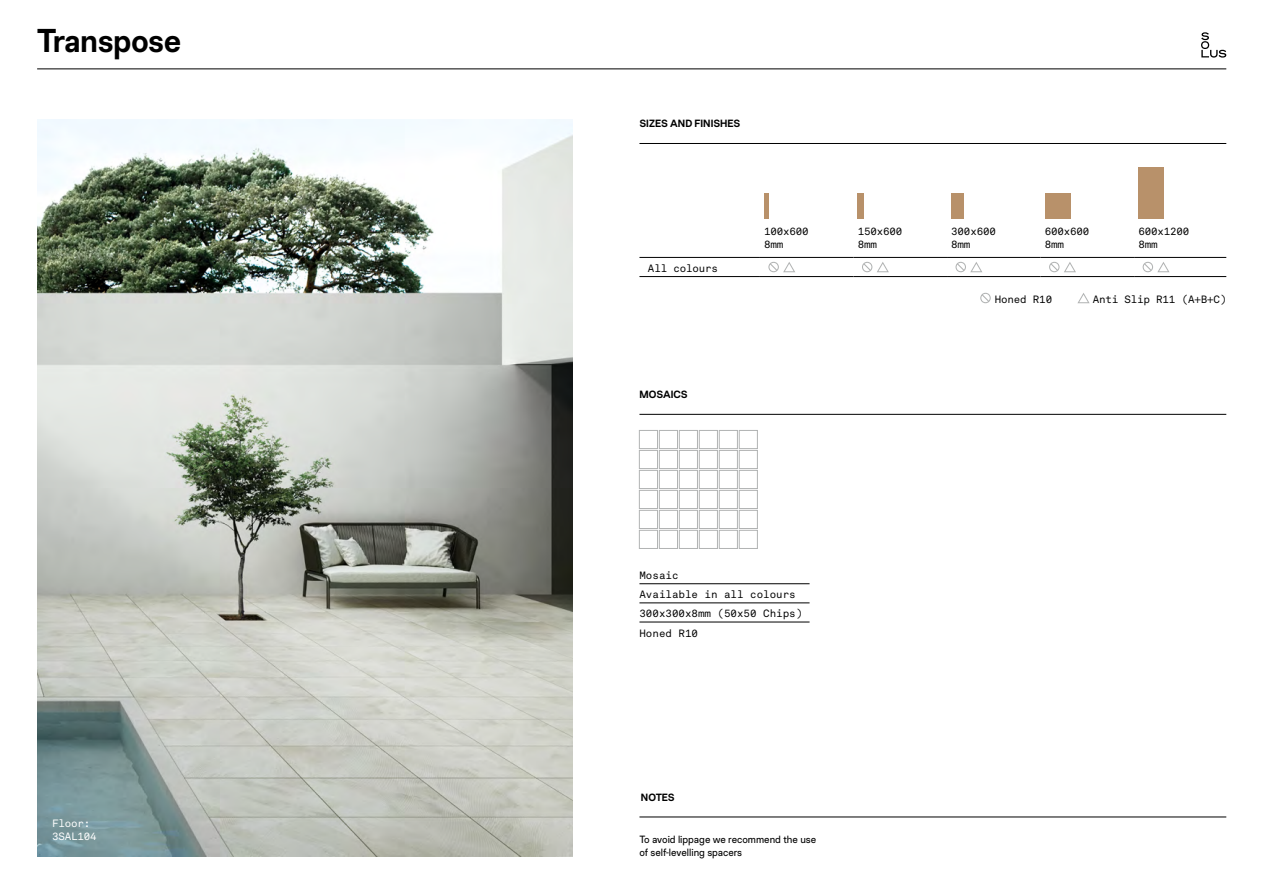
<style>
.page{position:relative;width:1263px;height:893px;background:#fff}
.page>*{position:absolute;margin:0;border:0;box-sizing:border-box;transform-origin:0 0}
.t1{font:600 33px "Chromatic Pro Grotesque";letter-spacing:-.02em;color:#000}
.t2{font:10.5px/13.5px "Akkurat Mono LL";letter-spacing:-.015em;color:#000}
.t3{font:10.5px/13.5px "Chromatic Pro Grotesque";color:#000}
.t4{font:600 10.5px "Chromatic Pro Grotesque";color:#000}
.t5{font:10.5px/13.5px "Akkurat Mono LL";letter-spacing:-.015em;color:#fff}
</style>
<div class="page">
<hr style="left:37px;top:69px;width:1189px;height:1px;background:#000">
<img style="left:37px;top:120px;width:535px;height:736px">
<hr style="left:639px;top:817px;width:587px;height:1px;background:#000">
<hr style="left:639px;top:257px;width:121px;height:1px;background:#000">
<hr style="left:760px;top:257px;width:93px;height:1px;background:#000">
<hr style="left:853px;top:257px;width:94px;height:1px;background:#000">
<hr style="left:947px;top:257px;width:93px;height:1px;background:#000">
<hr style="left:1040px;top:257px;width:94px;height:1px;background:#000">
<hr style="left:1134px;top:257px;width:92px;height:1px;background:#000">
<hr style="left:639px;top:276px;width:121px;height:1px;background:#000">
<hr style="left:760px;top:276px;width:93px;height:1px;background:#000">
<hr style="left:853px;top:276px;width:94px;height:1px;background:#000">
<hr style="left:947px;top:276px;width:93px;height:1px;background:#000">
<hr style="left:1040px;top:276px;width:94px;height:1px;background:#000">
<hr style="left:1134px;top:276px;width:92px;height:1px;background:#000">
<hr style="left:764px;top:193px;width:4px;height:26px;background:#b8916a">
<div style="left:858px;top:193px;width:6px;height:26px;background:#b8916a"></div>
<div style="left:951px;top:193px;width:13px;height:26px;background:#b8916a"></div>
<div style="left:1045px;top:193px;width:25px;height:26px;background:#b8916a"></div>
<div style="left:1138px;top:168px;width:26px;height:51px;background:#b8916a"></div>
<svg style="left:768px;top:262px;width:27px;height:10px"></svg>
<svg style="left:862px;top:262px;width:27px;height:10px"></svg>
<svg style="left:955px;top:262px;width:27px;height:10px"></svg>
<svg style="left:1049px;top:262px;width:27px;height:10px"></svg>
<svg style="left:1143px;top:262px;width:26px;height:10px"></svg>
<hr style="left:639px;top:143px;width:587px;height:1px;background:#000">
<hr style="left:639px;top:414px;width:587px;height:1px;background:#000">
<svg style="left:980px;top:293px;width:11px;height:10px"></svg>
<svg style="left:1077px;top:293px;width:12px;height:10px"></svg>
<svg style="left:1201px;top:32px;width:25px;height:26px"></svg>
<div style="left:639px;top:430px;width:19px;height:19px;border:1px solid #b1b3b3"></div>
<div style="left:639px;top:470px;width:19px;height:19px;border:1px solid #b1b3b3"></div>
<div style="left:639px;top:510px;width:19px;height:19px;border:1px solid #b1b3b3"></div>
<div style="left:639px;top:450px;width:19px;height:19px;border:1px solid #b1b3b3"></div>
<div style="left:639px;top:490px;width:19px;height:19px;border:1px solid #b1b3b3"></div>
<div style="left:639px;top:530px;width:19px;height:19px;border:1px solid #b1b3b3"></div>
<div style="left:659px;top:430px;width:19px;height:19px;border:1px solid #b1b3b3"></div>
<div style="left:659px;top:470px;width:19px;height:19px;border:1px solid #b1b3b3"></div>
<div style="left:659px;top:510px;width:19px;height:19px;border:1px solid #b1b3b3"></div>
<div style="left:659px;top:450px;width:19px;height:19px;border:1px solid #b1b3b3"></div>
<div style="left:659px;top:490px;width:19px;height:19px;border:1px solid #b1b3b3"></div>
<div style="left:659px;top:530px;width:19px;height:19px;border:1px solid #b1b3b3"></div>
<div style="left:679px;top:430px;width:19px;height:19px;border:1px solid #b1b3b3"></div>
<div style="left:679px;top:470px;width:19px;height:19px;border:1px solid #b1b3b3"></div>
<div style="left:679px;top:510px;width:19px;height:19px;border:1px solid #b1b3b3"></div>
<div style="left:679px;top:450px;width:19px;height:19px;border:1px solid #b1b3b3"></div>
<div style="left:679px;top:490px;width:19px;height:19px;border:1px solid #b1b3b3"></div>
<div style="left:679px;top:530px;width:19px;height:19px;border:1px solid #b1b3b3"></div>
<div style="left:699px;top:430px;width:19px;height:19px;border:1px solid #b1b3b3"></div>
<div style="left:699px;top:470px;width:19px;height:19px;border:1px solid #b1b3b3"></div>
<div style="left:699px;top:510px;width:19px;height:19px;border:1px solid #b1b3b3"></div>
<div style="left:699px;top:450px;width:19px;height:19px;border:1px solid #b1b3b3"></div>
<div style="left:699px;top:490px;width:19px;height:19px;border:1px solid #b1b3b3"></div>
<div style="left:699px;top:530px;width:19px;height:19px;border:1px solid #b1b3b3"></div>
<div style="left:719px;top:430px;width:19px;height:19px;border:1px solid #b1b3b3"></div>
<div style="left:719px;top:470px;width:19px;height:19px;border:1px solid #b1b3b3"></div>
<div style="left:719px;top:510px;width:19px;height:19px;border:1px solid #b1b3b3"></div>
<div style="left:719px;top:450px;width:19px;height:19px;border:1px solid #b1b3b3"></div>
<div style="left:719px;top:490px;width:19px;height:19px;border:1px solid #b1b3b3"></div>
<div style="left:719px;top:530px;width:19px;height:19px;border:1px solid #b1b3b3"></div>
<div style="left:739px;top:430px;width:18px;height:19px;border:1px solid #b1b3b3"></div>
<div style="left:739px;top:470px;width:18px;height:19px;border:1px solid #b1b3b3"></div>
<div style="left:739px;top:510px;width:18px;height:19px;border:1px solid #b1b3b3"></div>
<div style="left:739px;top:450px;width:18px;height:19px;border:1px solid #b1b3b3"></div>
<div style="left:739px;top:490px;width:18px;height:19px;border:1px solid #b1b3b3"></div>
<div style="left:739px;top:530px;width:18px;height:19px;border:1px solid #b1b3b3"></div>
<hr style="left:639px;top:583px;width:170px;height:1px;background:#000">
<hr style="left:639px;top:603px;width:170px;height:1px;background:#000">
<hr style="left:639px;top:622px;width:170px;height:1px;background:#000">
<h1 class="t1" style="left:37px;top:20px;width:146px">Transpose</h1>
<p class="t5" style="left:52px;top:816px;width:46px">Floor:<br>3SAL104</p>
<p class="t4" style="left:639px;top:117px;width:102px">SIZES AND FINISHES</p>
<p class="t2" style="left:648px;top:261px;width:72px">All colours</p>
<p class="t4" style="left:639px;top:388px;width:50px">MOSAICS</p>
<p class="t2" style="left:764px;top:224px;width:46px;line-height:12.6px">100x600<br>8mm</p>
<p class="t2" style="left:858px;top:224px;width:46px">150x600<br>8mm</p>
<p class="t2" style="left:951px;top:224px;width:46px">300x600<br>8mm</p>
<p class="t2" style="left:1045px;top:224px;width:46px">600x600<br>8mm</p>
<p class="t2" style="left:1138px;top:224px;width:52px">600x1200<br>8mm</p>
<p class="t2" style="left:995px;top:292px;width:59px">Honed R10</p>
<p class="t2" style="left:1093px;top:292px;width:135px">Anti Slip R11 (A+B+C)</p>
<p class="t2" style="left:639px;top:565px;width:164px;line-height:19.2px">Mosaic<br>Available in all colours<br>300x300x8mm (50x50 Chips)<br>Honed R10</p>
<p class="t4" style="left:641px;top:790px;width:35px">NOTES</p>
<p class="t3" style="left:639px;top:832px;width:178px">To avoid lippage we recommend the use of self-levelling spacers</p>
</div>
